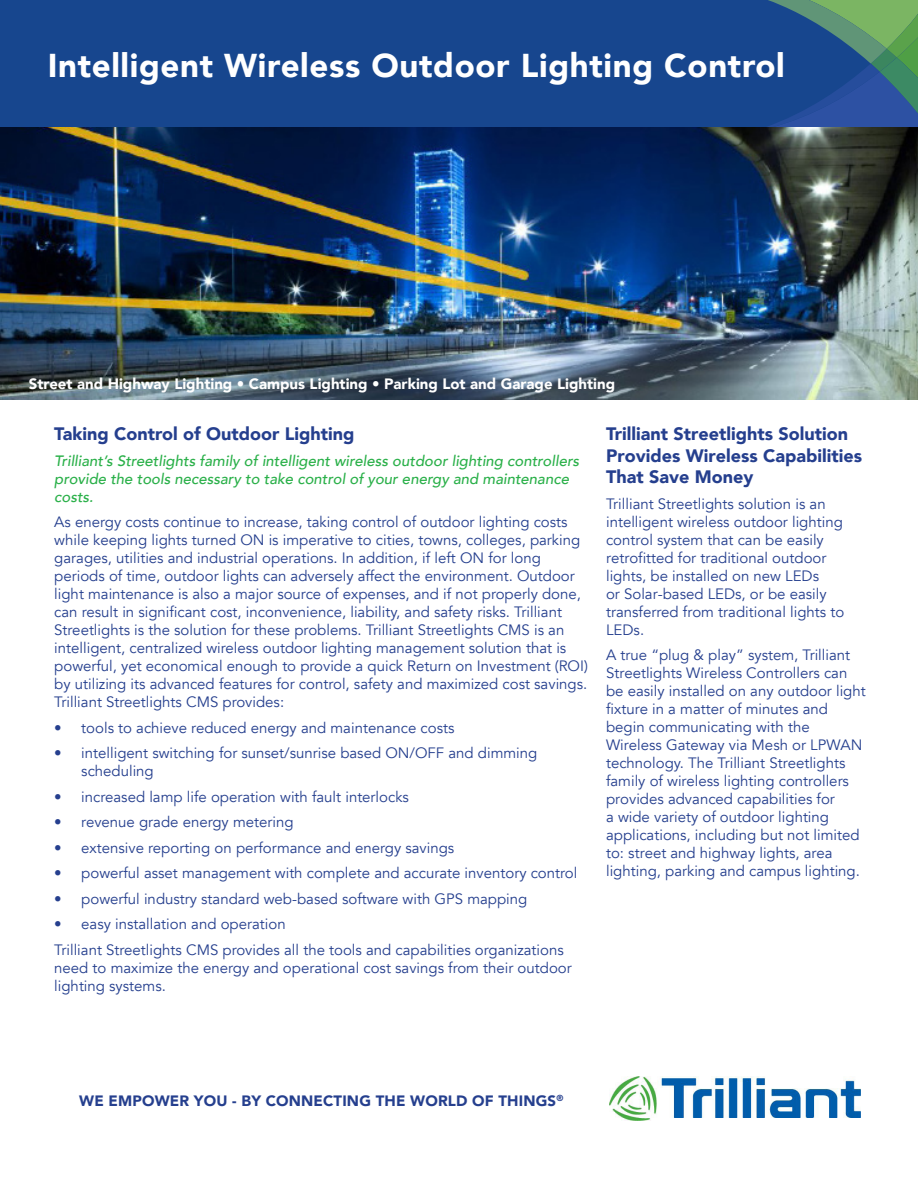
<style>
.page{position:relative;width:918px;height:1188px;background:#fff}
.page>*{position:absolute;margin:0;border:0;box-sizing:border-box;transform-origin:0 0}
.t1{font:900 33px "Avenir";letter-spacing:.02em;color:#fff}
.t2{font:900 18px/21.6px "Avenir";color:#253f8e}
.t3{font:15px/18px "Avenir";color:#253f8e}
.t4{font:italic 500 15px/18px "Avenir";color:#2ab049}
.t5{font:900 15px "Avenir";color:#fff}
.t6{font:900 15px "Avenir";letter-spacing:.01em;color:#253f8e}
</style>
<div class="page">
<img style="left:610px;top:1076px;width:250px;height:45px">
<div style="left:0;top:0;width:918px;height:128px;background:#17468e"></div>
<svg style="left:768px;top:0;width:150px;height:127px"></svg>
<img style="left:0;top:127px;width:918px;height:272px">
<p class="t1" style="left:48px;top:37px;width:739px">Intelligent Wireless Outdoor Lighting Control</p>
<p class="t5" style="left:29px;top:371px;width:588px">Street and Highway Lighting • Campus Lighting • Parking Lot and Garage Lighting</p>
<p class="t2" style="left:54px;top:423px;width:302px">Taking Control of Outdoor Lighting</p>
<p class="t4" style="left:54px;top:452px;width:526px">Trilliant’s Streetlights family of intelligent wireless outdoor lighting controllers provide the tools necessary to take control of your energy and maintenance costs.</p>
<p class="t3" style="left:54px;top:513px;width:535px">As energy costs continue to increase, taking control of outdoor lighting costs while keeping lights turned ON is imperative to cities, towns, colleges, parking garages, utilities and industrial operations. In addition, if left ON for long periods of time, outdoor lights can adversely affect the environment. Outdoor light maintenance is also a major source of expenses, and if not properly done, can result in significant cost, inconvenience, liability, and safety risks. Trilliant Streetlights is the solution for these problems. Trilliant Streetlights CMS is an intelligent, centralized wireless outdoor lighting management solution that is powerful, yet economical enough to provide a quick Return on Investment (ROI) by utilizing its advanced features for control, safety and maximized cost savings.<br>Trilliant Streetlights CMS provides:</p>
<p class="t3" style="left:54px;top:719px;width:402px">• tools to achieve reduced energy and maintenance costs</p>
<p class="t3" style="left:81px;top:744px;width:458px;text-indent:-27px">• intelligent switching for sunset/sunrise based ON/OFF and dimming scheduling</p>
<p class="t3" style="left:54px;top:788px;width:356px">• increased lamp life operation with fault interlocks</p>
<p class="t3" style="left:54px;top:813px;width:241px">• revenue grade energy metering</p>
<p class="t3" style="left:54px;top:839px;width:402px">• extensive reporting on performance and energy savings</p>
<p class="t3" style="left:54px;top:864px;width:525px">• powerful asset management with complete and accurate inventory control</p>
<p class="t3" style="left:54px;top:890px;width:475px">• powerful industry standard web-based software with GPS mapping</p>
<p class="t3" style="left:54px;top:915px;width:233px">• easy installation and operation</p>
<p class="t3" style="left:54px;top:941px;width:519px">Trilliant Streetlights CMS provides all the tools and capabilities organizations need to maximize the energy and operational cost savings from their outdoor lighting systems.</p>
<p class="t2" style="left:606px;top:423px;width:258px">Trilliant Streetlights Solution<br>Provides Wireless Capabilities<br>That Save Money</p>
<p class="t3" style="left:606px;top:495px;width:240px">Trilliant Streetlights solution is an intelligent wireless outdoor lighting control system that can be easily retrofitted for traditional outdoor lights, be installed on new LEDs<br>or Solar-based LEDs, or be easily transferred from traditional lights to<br>LEDs.</p>
<p class="t3" style="left:606px;top:646px;width:261px">A true “plug &amp; play” system, Trilliant Streetlights Wireless Controllers can be easily installed on any outdoor light fixture in a matter of minutes and begin communicating with the Wireless Gateway via Mesh or LPWAN technology. The Trilliant Streetlights family of wireless lighting controllers provides advanced capabilities for<br>a wide variety of outdoor lighting applications, including but not limited to: street and highway lights, area lighting, parking and campus lighting.</p>
<p class="t6" style="left:79px;top:1088px;width:486px">WE EMPOWER YOU - BY CONNECTING THE WORLD OF THINGS<sup>®</sup></p>
</div>
